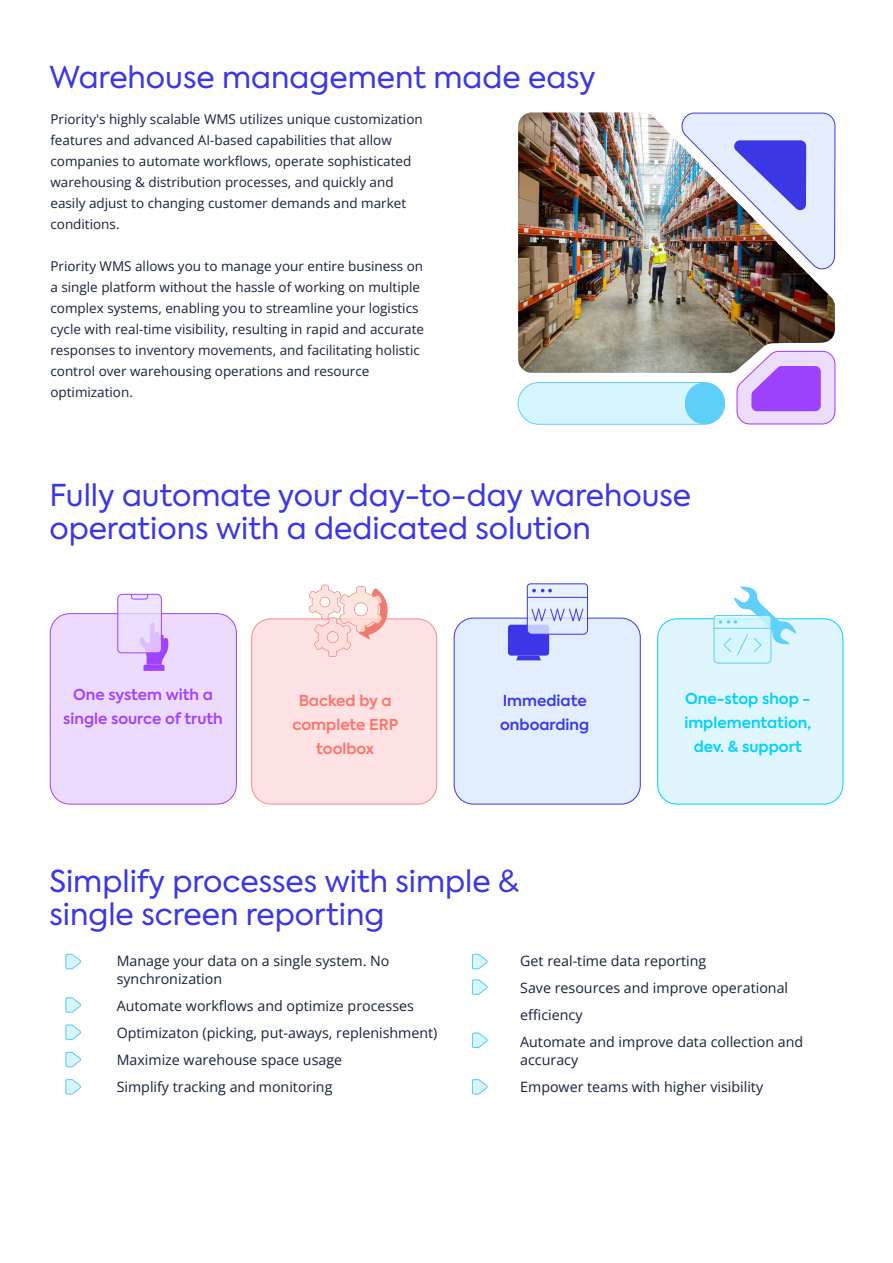
<style>
.page{position:relative;width:893px;height:1263px;background:#fff}
.page>*{position:absolute;margin:0;border:0;box-sizing:border-box;transform-origin:0 0}
.t1{font:30px/33px "Axiforma";color:#3b37e6}
.t2{font:600 15px/24px "Axiforma";color:#00d2fb;text-align:center}
.t3{font:600 15px/24px "Axiforma";color:#a142ff;text-align:center}
.t4{font:600 15px/24px "Axiforma";color:#ff7369;text-align:center}
.t5{font:600 15px/24px "Axiforma";color:#3c39eb}
.t6{font:14.25px/27px "Open Sans";color:#15213c}
.t7{font:13.5px/21px "Open Sans";color:#15213c}
</style>
<div class="page">
<div style="left:50px;top:614px;width:186px;height:190px;background:#eddbff;border-radius:19px"></div>
<div style="left:50px;top:613px;width:187px;height:191px;border:1px solid #a042ff;border-radius:19px"></div>
<div style="left:252px;top:619px;width:185px;height:185px;background:#ffe2e3;border-radius:19px"></div>
<div style="left:251px;top:618px;width:186px;height:186px;border:1px solid #ff8880;border-radius:19px"></div>
<div style="left:454px;top:618px;width:186px;height:186px;background:#e2edff;border-radius:19px"></div>
<div style="left:454px;top:618px;width:187px;height:186px;border:1px solid #3b37e6;border-radius:19px"></div>
<div style="left:658px;top:619px;width:185px;height:185px;background:#dff6ff;border-radius:19px"></div>
<div style="left:657px;top:618px;width:186px;height:186px;border:1px solid #00d2fb;border-radius:19px"></div>
<svg style="left:308px;top:585px;width:83px;height:72px"></svg>
<svg style="left:736px;top:361px;width:100px;height:64px;background:#c490fd"></svg>
<div style="left:518px;top:383px;width:207px;height:41px;background:#d6f6ff;border-radius:21px"></div>
<div style="left:518px;top:382px;width:207px;height:42px;border:1px solid #5ecff8;border-radius:21px"></div>
<div style="left:685px;top:383px;width:40px;height:41px;background:#5ecff8;border-radius:20px"></div>
<img style="left:518px;top:112px;width:317px;height:261px">
<svg style="left:65px;top:953px;width:16px;height:16px"></svg>
<svg style="left:65px;top:997px;width:16px;height:16px"></svg>
<svg style="left:65px;top:1024px;width:16px;height:16px"></svg>
<svg style="left:65px;top:1051px;width:16px;height:16px"></svg>
<svg style="left:65px;top:1079px;width:16px;height:16px"></svg>
<svg style="left:472px;top:953px;width:16px;height:16px"></svg>
<svg style="left:472px;top:979px;width:16px;height:16px"></svg>
<svg style="left:472px;top:1032px;width:16px;height:16px"></svg>
<svg style="left:472px;top:1079px;width:16px;height:16px"></svg>
<svg style="left:117px;top:594px;width:51px;height:77px"></svg>
<svg style="left:713px;top:586px;width:83px;height:78px"></svg>
<div style="left:508px;top:625px;width:41px;height:31px;background:#3b37e6;border-radius:3px"></div>
<svg style="left:516px;top:656px;width:25px;height:4px"></svg>
<svg style="left:527px;top:583px;width:61px;height:52px"></svg>
<h1 class="t1" style="left:49px;top:61px;width:548px">Warehouse management made easy</h1>
<p class="t7" style="left:50px;top:108px;width:374px">Priority's highly scalable WMS utilizes unique customization features and advanced AI-based capabilities that allow companies to automate workflows, operate sophisticated warehousing &amp; distribution processes, and quickly and easily adjust to changing customer demands and market conditions.</p>
<p class="t7" style="left:50px;top:255px;width:375px">Priority WMS allows you to manage your entire business on a single platform without the hassle of working on multiple complex systems, enabling you to streamline your logistics cycle with real-time visibility, resulting in rapid and accurate responses to inventory movements, and facilitating holistic control over warehousing operations and resource optimization.</p>
<h1 class="t1" style="left:49px;top:479px;width:643px">Fully automate your day-to-day warehouse operations with a dedicated solution</h1>
<p class="t3" style="left:63px;top:682px;width:161px">One system with a single source of truth</p>
<p class="t4" style="left:293px;top:689px;width:107px">Backed by a complete ERP toolbox</p>
<p class="t5" style="left:500px;top:689px;width:90px">Immediate onboarding</p>
<p class="t2" style="left:684px;top:687px;width:128px">One-stop shop - implementation, dev. &amp; support</p>
<h1 class="t1" style="left:49px;top:865px;width:471px">Simplify processes with simple &amp; single screen reporting</h1>
<p class="t6" style="left:117px;top:951px;width:274px;line-height:18px">Manage your data on a single system. No synchronization</p>
<p class="t6" style="left:117px;top:992px;width:322px">Automate workflows and optimize processes Optimizaton (picking, put-aways, replenishment)<br>Maximize warehouse space usage<br>Simplify tracking and monitoring</p>
<p class="t6" style="left:520px;top:947px;width:284px">Get real-time data reporting<br>Save resources and improve operational efficiency<br>Automate and improve data collection and</p>
<p class="t6" style="left:520px;top:1046px;width:244px">accuracy<br>Empower teams with higher visibility</p>
</div>
